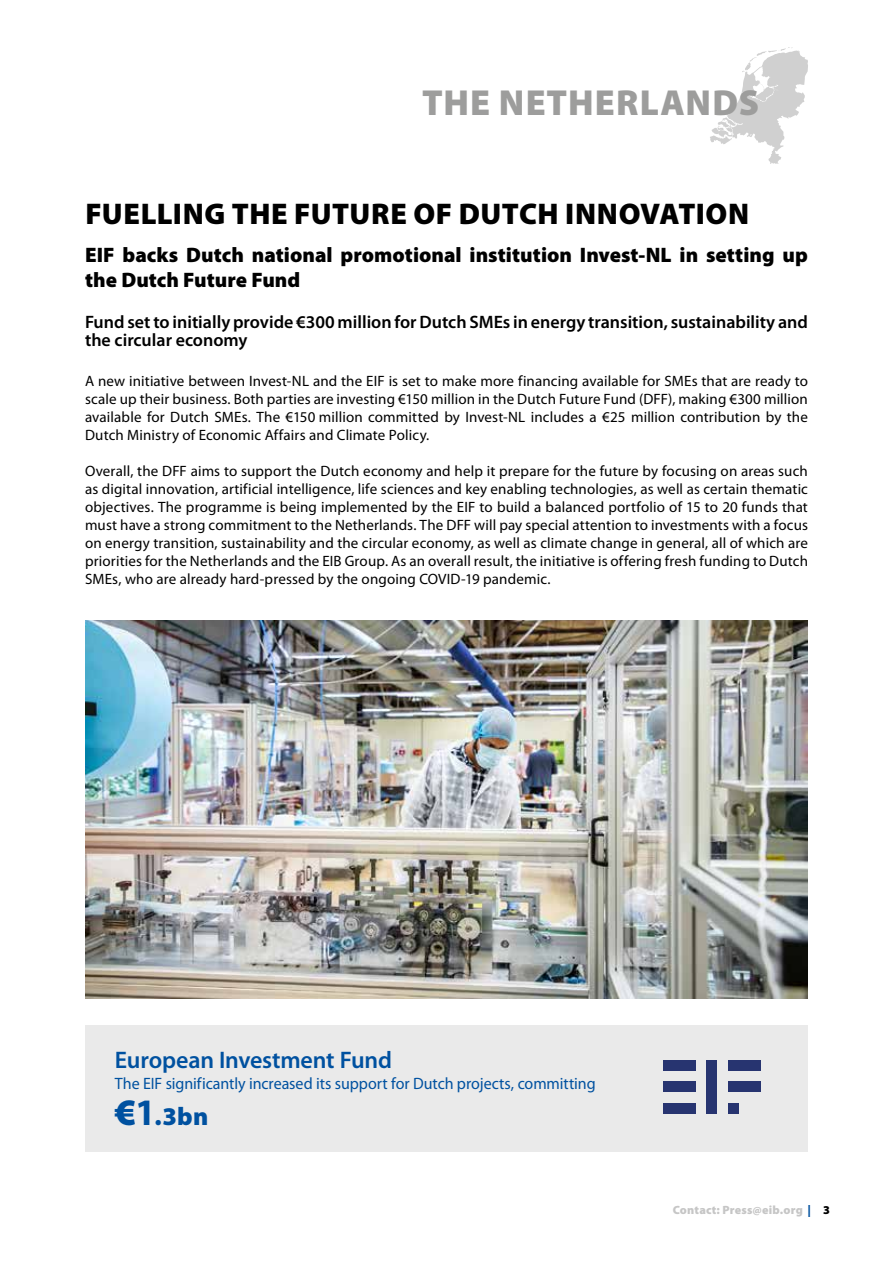
<style>
.page{position:relative;width:893px;height:1263px;background:#fff}
.page>*{position:absolute;margin:0;border:0;box-sizing:border-box;transform-origin:0 0}
.t1{font:900 36.3px "Myriad Pro";letter-spacing:.03em;color:#9d9d9c}
.t2{font:900 30px "Myriad Pro";letter-spacing:.015em;color:#000}
.t3{font:900 25.5px "Myriad Pro";color:#0051a0}
.t4{font:600 24px "Myriad Pro";letter-spacing:-.01em;color:#0051a0}
.t5{font:900 21px/25.2px "Myriad Pro";color:#000}
.t6{font:600 18px/18px "Myriad Pro";color:#000}
.t7{font:16.5px "Myriad Pro";letter-spacing:-.005em;color:#0051a0}
.t8{font:15px/18px "Myriad Pro";letter-spacing:.01em;color:#000;text-align:justify}
.t9{font:900 12px "Myriad Pro";letter-spacing:.015em;color:#c6c6c6}
.s1{font-size:37.5px}
.s2{font-weight:700;font-size:37.5px}
.s3{color:#00519e}
.s4{color:#000}
</style>
<div class="page">
<svg style="left:710px;top:47px;width:98px;height:117px"></svg>
<img style="left:85px;top:620px;width:723px;height:378px">
<div style="left:85px;top:1025px;width:723px;height:126px;background:#eaeaea"></div>
<div style="left:663px;top:1060px;width:33px;height:10px;background:#273470"></div>
<div style="left:706px;top:1060px;width:11px;height:54px;background:#273470"></div>
<div style="left:728px;top:1103px;width:11px;height:11px;background:#273470"></div>
<div style="left:663px;top:1081px;width:33px;height:11px;background:#273470"></div>
<div style="left:728px;top:1060px;width:32px;height:10px;background:#273470"></div>
<div style="left:728px;top:1081px;width:32px;height:11px;background:#273470"></div>
<div style="left:663px;top:1103px;width:33px;height:11px;background:#273470"></div>
<h1 class="t1" style="left:422px;top:82px;width:339px">THE NETHERLANDS</h1>
<h2 class="t2" style="left:85px;top:197px;width:665px">FUELLING THE FUTURE OF DUTCH INNOVATION</h2>
<h3 class="t5" style="left:85px;top:243px;width:724px">EIF backs Dutch national promotional institution Invest-NL in setting up the Dutch Future Fund</h3>
<p class="t6" style="left:85px;top:313px;width:724px">Fund set to initially provide €300 million for Dutch SMEs in energy transition, sustainability and the circular economy</p>
<p class="t8" style="left:85px;top:372px;width:724px">A new initiative between Invest-NL and the EIF is set to make more financing available for SMEs that are ready to scale up their business. Both parties are investing €150 million in the Dutch Future Fund (DFF), making €300 million available for Dutch SMEs. The €150 million committed by Invest-NL includes a €25 million contribution by the Dutch Ministry of Economic Affairs and Climate Policy.</p>
<p class="t8" style="left:85px;top:462px;width:724px">Overall, the DFF aims to support the Dutch economy and help it prepare for the future by focusing on areas such as digital innovation, artificial intelligence, life sciences and key enabling technologies, as well as certain thematic objectives. The programme is being implemented by the EIF to build a balanced portfolio of 15 to 20 funds that must have a strong commitment to the Netherlands. The DFF will pay special attention to investments with a focus on energy transition, sustainability and the circular economy, as well as climate change in general, all of which are priorities for the Netherlands and the EIB Group. As an overall result, the initiative is offering fresh funding to Dutch SMEs, who are already hard-pressed by the ongoing COVID-19 pandemic.</p>
<h3 class="t4" style="left:115px;top:1046px;width:279px">European Investment Fund</h3>
<p class="t7" style="left:115px;top:1074px;width:482px">The EIF significantly increased its support for Dutch projects, committing</p>
<h3 class="t3" style="left:115px;top:1102px;width:95px"><span class="s1">€</span><span class="s2">1</span>.3bn</h3>
<p class="t9" style="left:673px;top:1203px;width:159px">Contact: Press@eib.org <span class="s3">|</span> <span class="s4">3</span></p>
</div>
